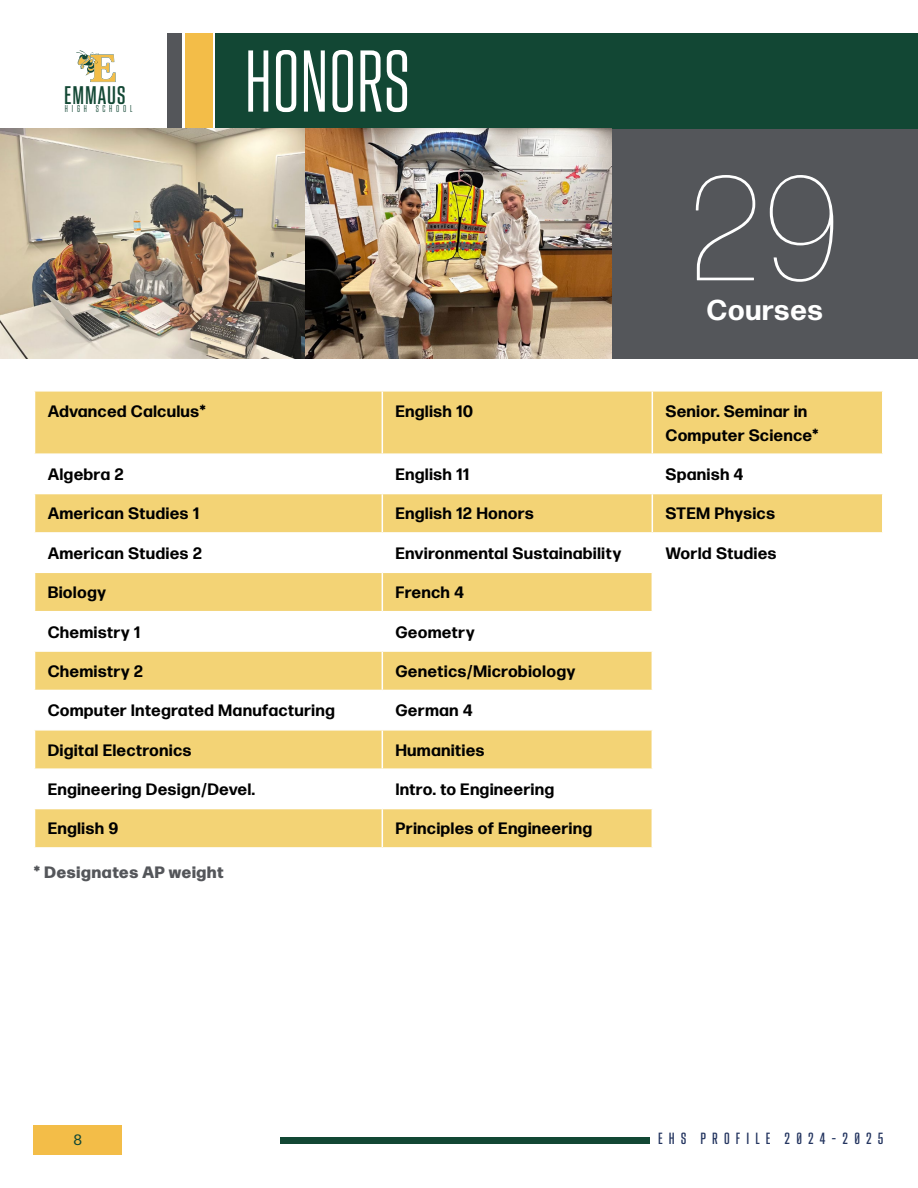
<style>
.page{position:relative;width:918px;height:1188px;background:#fff}
.page>*{position:absolute;margin:0;border:0;box-sizing:border-box;transform-origin:0 0}
.t1{font:100 148.35px "Forma DJR Display";color:#fff}
.t2{font:300 90px "Monte Stella";color:#fff}
.t3{font:700 28.65px "Forma DJR Display";letter-spacing:.05em;color:#fff}
.t4{font:25.95px "Monte Stella";letter-spacing:.03em;color:#124734}
.t5{font:700 16.5px/24px "Forma DJR Display";letter-spacing:.05em;color:#000}
.t6{font:16.5px "Monte Stella";letter-spacing:.37em;color:#243560}
.t7{font:800 16.5px "Forma DJR Display";letter-spacing:.05em;color:#54565a}
.t8{font:15px "Forma DJR Display";color:#124734}
.t9{font:300 10.2px "Monte Stella";letter-spacing:.37em;color:#124734}
</style>
<div class="page">
<div style="left:185px;top:34px;width:27px;height:95px;background:#f3bd48"></div>
<div style="left:167px;top:34px;width:15px;height:95px;background:#54565a"></div>
<div style="left:215px;top:34px;width:703px;height:95px;background:#124734"></div>
<svg style="left:76px;top:50px;width:40px;height:32px"></svg>
<div style="left:281px;top:1137px;width:369px;height:7px;background:#124734"></div>
<div style="left:34px;top:1125px;width:88px;height:29px;background:#f3bd48"></div>
<svg style="left:35px;top:392px;width:847px;height:455px;fill:#f3d375"></svg>
<svg style="left:35px;top:455px;width:847px;height:117px"></svg>
<svg style="left:35px;top:612px;width:847px;height:196px"></svg>
<hr style="left:382px;top:453px;width:270px;height:2px;background:#fff">
<hr style="left:382px;top:455px;width:1px;height:38px;background:#fff">
<hr style="left:652px;top:453px;width:232px;height:2px;background:#fff">
<hr style="left:34px;top:493px;width:348px;height:1px;background:#fff">
<hr style="left:382px;top:493px;width:270px;height:1px;background:#fff">
<hr style="left:382px;top:494px;width:1px;height:38px;background:#fff">
<hr style="left:652px;top:493px;width:232px;height:1px;background:#fff">
<hr style="left:34px;top:532px;width:348px;height:2px;background:#fff">
<hr style="left:382px;top:532px;width:270px;height:2px;background:#fff">
<hr style="left:382px;top:534px;width:1px;height:38px;background:#fff">
<hr style="left:652px;top:532px;width:232px;height:2px;background:#fff">
<hr style="left:34px;top:572px;width:348px;height:1px;background:#fff">
<hr style="left:382px;top:572px;width:270px;height:1px;background:#fff">
<hr style="left:382px;top:573px;width:1px;height:38px;background:#fff">
<hr style="left:652px;top:572px;width:232px;height:1px;background:#fff">
<hr style="left:34px;top:611px;width:348px;height:1px;background:#fff">
<hr style="left:382px;top:611px;width:270px;height:1px;background:#fff">
<hr style="left:382px;top:612px;width:1px;height:38px;background:#fff">
<hr style="left:652px;top:611px;width:232px;height:1px;background:#fff">
<hr style="left:34px;top:650px;width:348px;height:2px;background:#fff">
<hr style="left:382px;top:650px;width:270px;height:2px;background:#fff">
<hr style="left:382px;top:652px;width:1px;height:38px;background:#fff">
<hr style="left:652px;top:650px;width:232px;height:2px;background:#fff">
<hr style="left:34px;top:690px;width:348px;height:1px;background:#fff">
<hr style="left:382px;top:690px;width:270px;height:1px;background:#fff">
<hr style="left:382px;top:691px;width:1px;height:38px;background:#fff">
<hr style="left:652px;top:690px;width:232px;height:1px;background:#fff">
<hr style="left:34px;top:729px;width:348px;height:2px;background:#fff">
<hr style="left:382px;top:729px;width:270px;height:2px;background:#fff">
<hr style="left:382px;top:731px;width:1px;height:37px;background:#fff">
<hr style="left:652px;top:729px;width:232px;height:2px;background:#fff">
<hr style="left:34px;top:768px;width:348px;height:2px;background:#fff">
<hr style="left:382px;top:768px;width:270px;height:2px;background:#fff">
<hr style="left:382px;top:770px;width:1px;height:38px;background:#fff">
<hr style="left:652px;top:768px;width:232px;height:2px;background:#fff">
<hr style="left:34px;top:808px;width:348px;height:1px;background:#fff">
<hr style="left:382px;top:808px;width:270px;height:1px;background:#fff">
<hr style="left:382px;top:809px;width:1px;height:38px;background:#fff">
<hr style="left:652px;top:808px;width:232px;height:1px;background:#fff">
<hr style="left:382px;top:392px;width:1px;height:61px;background:#fff">
<hr style="left:34px;top:453px;width:348px;height:2px;background:#fff">
<hr style="left:652px;top:392px;width:1px;height:61px;background:#fff">
<hr style="left:652px;top:455px;width:1px;height:38px;background:#fff">
<hr style="left:652px;top:494px;width:1px;height:38px;background:#fff">
<hr style="left:652px;top:534px;width:1px;height:38px;background:#fff">
<hr style="left:652px;top:573px;width:1px;height:38px;background:#fff">
<hr style="left:652px;top:612px;width:1px;height:38px;background:#fff">
<hr style="left:652px;top:652px;width:1px;height:38px;background:#fff">
<hr style="left:652px;top:691px;width:1px;height:38px;background:#fff">
<hr style="left:652px;top:731px;width:1px;height:37px;background:#fff">
<hr style="left:652px;top:770px;width:1px;height:38px;background:#fff">
<hr style="left:652px;top:809px;width:1px;height:38px;background:#fff">
<div style="left:612px;top:129px;width:306px;height:230px;background:#54565a"></div>
<img style="left:0;top:129px;width:612px;height:230px">
<h3 class="t4" style="left:64px;top:80px;width:63px">EMMAUS</h3>
<p class="t9" style="left:65px;top:103px;width:69px">HIGH SCHOOL</p>
<h2 class="t2" style="left:244px;top:30px;width:168px">HONORS</h2>
<h1 class="t1" style="left:692px;top:137px;width:147px">29</h1>
<h3 class="t3" style="left:707px;top:292px;width:117px">Courses</h3>
<p class="t5" style="left:48px;top:399px;width:159px">Advanced Calculus*</p>
<p class="t5" style="left:396px;top:399px;width:79px">English 10</p>
<p class="t5" style="left:666px;top:399px;width:154px">Senior. Seminar in<br>Computer Science*</p>
<p class="t5" style="left:48px;top:462px;width:77px">Algebra 2</p>
<p class="t5" style="left:396px;top:462px;width:75px">English 11</p>
<p class="t5" style="left:666px;top:462px;width:79px">Spanish 4</p>
<p class="t5" style="left:48px;top:501px;width:153px">American Studies 1</p>
<p class="t5" style="left:396px;top:501px;width:139px">English 12 Honors</p>
<p class="t5" style="left:666px;top:501px;width:111px">STEM Physics</p>
<p class="t5" style="left:48px;top:541px;width:156px">American Studies 2</p>
<p class="t5" style="left:396px;top:541px;width:227px">Environmental Sustainability</p>
<p class="t5" style="left:666px;top:541px;width:112px">World Studies</p>
<p class="t5" style="left:48px;top:580px;width:59px">Biology</p>
<p class="t5" style="left:396px;top:580px;width:70px">French 4</p>
<p class="t5" style="left:48px;top:619px;width:94px">Chemistry 1</p>
<p class="t5" style="left:396px;top:619px;width:80px">Geometry</p>
<p class="t5" style="left:48px;top:659px;width:96px">Chemistry 2</p>
<p class="t5" style="left:396px;top:659px;width:181px">Genetics/Microbiology</p>
<p class="t5" style="left:48px;top:698px;width:288px">Computer Integrated Manufacturing</p>
<p class="t5" style="left:396px;top:698px;width:78px">German 4</p>
<p class="t5" style="left:48px;top:738px;width:145px">Digital Electronics</p>
<p class="t5" style="left:396px;top:738px;width:90px">Humanities</p>
<p class="t5" style="left:48px;top:777px;width:209px">Engineering Design/Devel.</p>
<p class="t5" style="left:396px;top:777px;width:160px">Intro. to Engineering</p>
<p class="t5" style="left:48px;top:816px;width:72px">English 9</p>
<p class="t5" style="left:396px;top:816px;width:198px">Principles of Engineering</p>
<p class="t7" style="left:34px;top:860px;width:191px">* Designates AP weight</p>
<p class="t8" style="left:74px;top:1131px;width:9px">8</p>
<p class="t6" style="left:658px;top:1129px;width:227px">EHS PROFILE 2024-2025</p>
</div>
